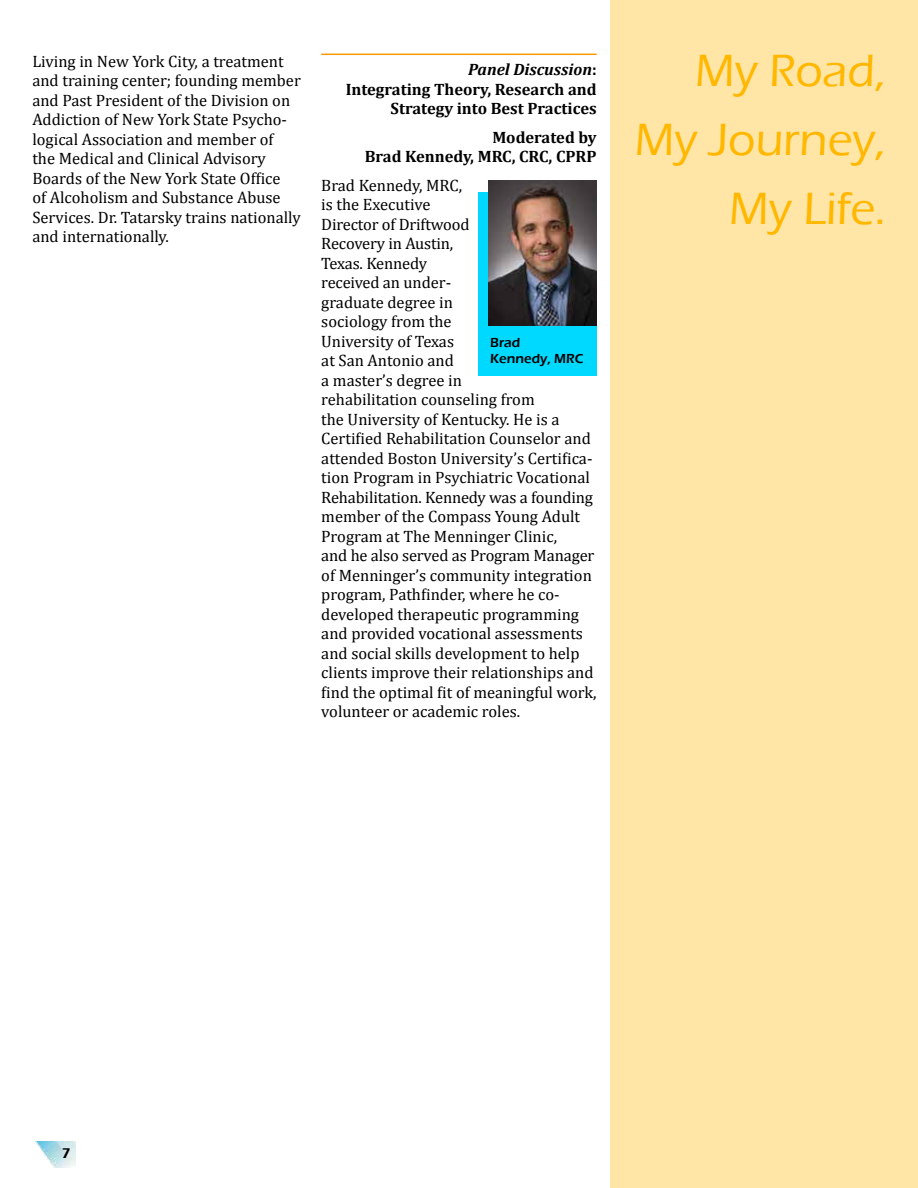
<style>
.page{position:relative;width:918px;height:1188px;background:#fff}
.page>*{position:absolute;margin:0;border:0;box-sizing:border-box;transform-origin:0 0}
.t1{font:500 46.5px/69px "Eras ITC";color:#ffb700;text-align:right}
.t2{font:16.5px/19.5px "Cambria";color:#000}
.t3{font:700 16.5px/19.5px "Cambria";color:#000;text-align:right}
.t4{font:600 14.4px "Eras ITC";color:#000}
.t5{font:600 13.5px/16.5px "Eras ITC";color:#000}
.s1{font-style:italic}
</style>
<div class="page">
<hr style="left:321px;top:54px;width:276px;height:1px;background:#f90">
<div style="left:610px;top:0;width:308px;height:1188px;background:#ffe6a6"></div>
<div style="left:478px;top:192px;width:119px;height:184px;background:#00d9ff"></div>
<img style="left:489px;top:180px;width:108px;height:145px">
<img style="left:35px;top:1142px;width:41px;height:25px">
<p class="t2" style="left:32px;top:51px;width:270px">Living in New York City, a treatment and training center; founding member and Past President of the Division on Addiction of New York State Psycho&shy;logical Association and member of<br>the Medical and Clinical Advisory Boards of the New York State Office<br>of Alcoholism and Substance Abuse Services. Dr. Tatarsky trains nationally and internationally.</p>
<p class="t3" style="left:346px;top:59px;width:253px"><span class="s1">Panel Discussion</span>:<br>Integrating Theory, Research and<br>Strategy into Best Practices</p>
<p class="t3" style="left:365px;top:127px;width:233px">Moderated by<br>Brad Kennedy, MRC, CRC, CPRP</p>
<p class="t2" style="left:321px;top:175px;width:277px">Brad Kennedy, MRC,<br>is the Executive<br>Director of Driftwood<br>Recovery in Austin,<br>Texas. Kennedy<br>received an under-<br>graduate degree in<br>sociology from the<br>University of Texas<br>at San Antonio and<br>a master’s degree in<br>rehabilitation counseling from<br>the University of Kentucky. He is a<br>Certified Rehabilitation Counselor and attended Boston University’s Certifica&shy;tion Program in Psychiatric Vocational<br>Rehabilitation. Kennedy was a founding member of the Compass Young Adult<br>Program at The Menninger Clinic,<br>and he also served as Program Manager of Menninger’s community integration program, Pathfinder, where he co&shy;developed therapeutic programming and provided vocational assessments and social skills development to help clients improve their relationships and find the optimal fit of meaningful work, volunteer or academic roles.</p>
<p class="t5" style="left:490px;top:334px;width:95px">Brad<br>Kennedy, MRC</p>
<h1 class="t1" style="left:635px;top:36px;width:252px">My Road,<br>My Journey,<br>My Life.</h1>
<p class="t4" style="left:62px;top:1145px;width:10px">7</p>
</div>
